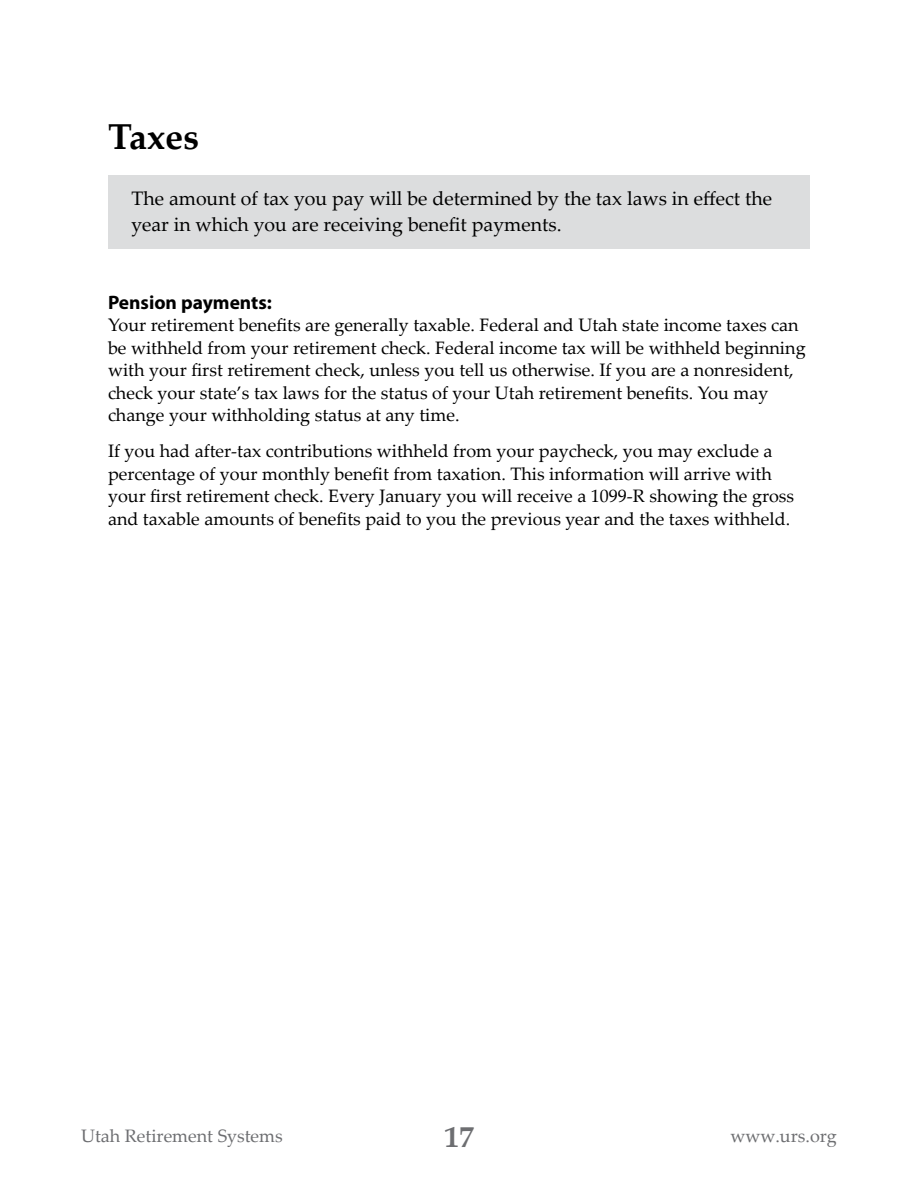
<style>
.page{position:relative;width:918px;height:1188px;background:#fff}
.page>*{position:absolute;margin:0;border:0;box-sizing:border-box;transform-origin:0 0}
.t1{font:700 36px "Palatino Linotype";color:#000}
.t2{font:700 30px "Palatino Linotype";color:#6d6e71}
.t3{font:19.5px/25.5px "Palatino Linotype";color:#000}
.t4{font:700 19.5px "Myriad Pro";color:#000}
.t5{font:18px/22.5px "Palatino Linotype";color:#000}
.t6{font:18px "Palatino Linotype";color:#6d6e71}
</style>
<div class="page">
<div style="left:108px;top:176px;width:702px;height:73px;background:#dcddde"></div>
<h1 class="t1" style="left:108px;top:112px;width:93px">Taxes</h1>
<p class="t3" style="left:132px;top:185px;width:642px">The amount of tax you pay will be determined by the tax laws in effect the year in which you are receiving benefit payments.</p>
<p class="t4" style="left:108px;top:290px;width:165px">Pension payments:</p>
<p class="t5" style="left:108px;top:313px;width:699px">Your retirement benefits are generally taxable. Federal and Utah state income taxes can be withheld from your retirement check. Federal income tax will be withheld beginning with your first retirement check, unless you tell us otherwise. If you are a nonresident, check your state’s tax laws for the status of your Utah retirement benefits. You may change your withholding status at any time.</p>
<p class="t5" style="left:108px;top:439px;width:688px">If you had after-tax contributions withheld from your paycheck, you may exclude a percentage of your monthly benefit from taxation. This information will arrive with your first retirement check. Every January you will receive a 1099-R showing the gross and taxable amounts of benefits paid to you the previous year and the taxes withheld.</p>
<p class="t6" style="left:81px;top:1123px;width:203px">Utah Retirement Systems</p>
<h2 class="t2" style="left:444px;top:1115px;width:31px">17</h2>
<p class="t6" style="left:730px;top:1123px;width:108px">www.urs.org</p>
</div>
